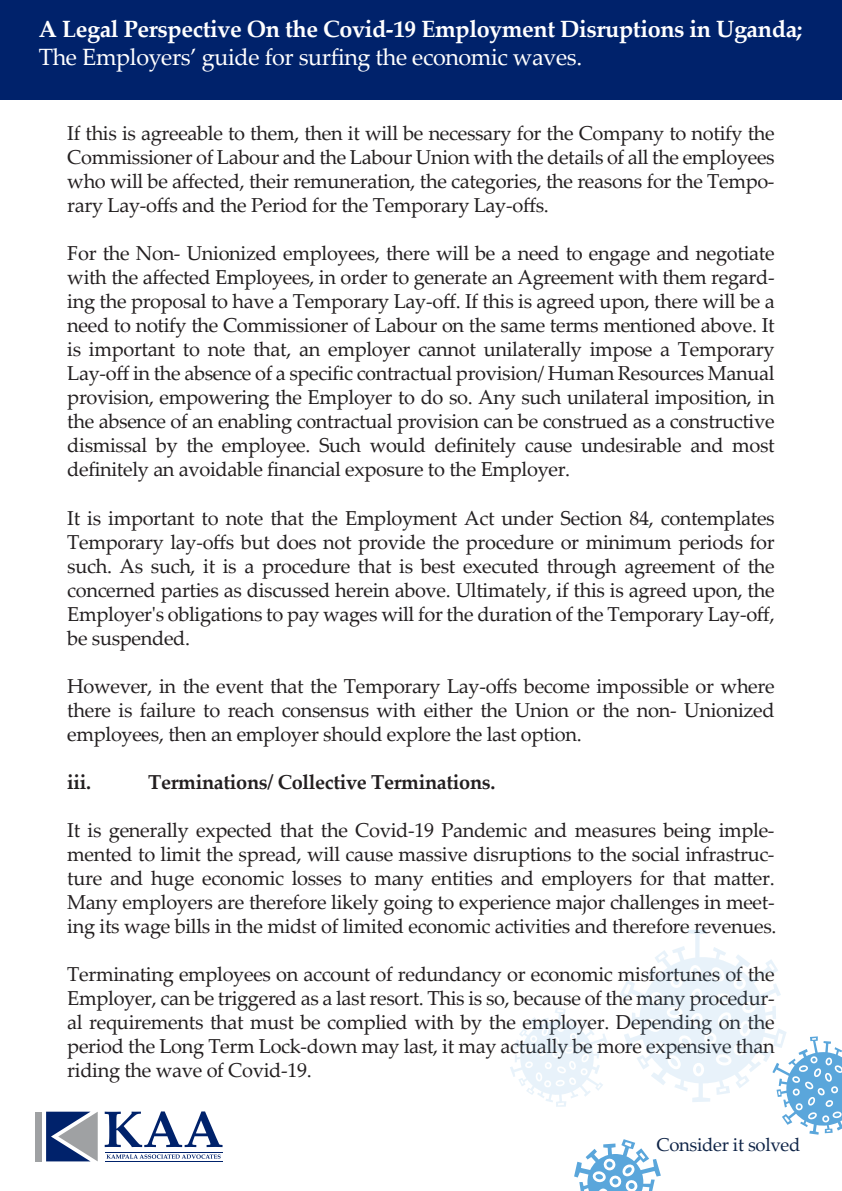
<style>
.page{position:relative;width:842px;height:1191px;background:#fff}
.page>*{position:absolute;margin:0;border:0;box-sizing:border-box;transform-origin:0 0}
.t1{font:700 23.6px "Palatino Linotype";letter-spacing:-.015em;color:#fff}
.t2{font:23.6px "Palatino Linotype";letter-spacing:-.015em;color:#fff}
.t3{font:20.2px/24px "Palatino Linotype";letter-spacing:-.015em;color:#231f20;text-align:justify}
.t4{font:700 20.2px "Palatino Linotype";letter-spacing:-.015em;color:#231f20}
.t5{font:18.6px "Palatino Linotype";letter-spacing:-.015em;color:#0f2447}
</style>
<div class="page">
<svg style="left:105px;top:1111px;width:118px;height:36px"></svg>
<hr style="left:105px;top:1151px;width:117px;height:1px;background:#00226b">
<hr style="left:105px;top:1161px;width:117px;height:1px;background:#00226b">
<svg style="left:107px;top:1154px;width:114px;height:4px"></svg>
<div style="left:35px;top:1111px;width:7px;height:50px;background:#9fa1a3"></div>
<svg style="left:46px;top:1111px;width:52px;height:50px"></svg>
<div style="left:0;top:0;width:842px;height:100px;background:#00226b"></div>
<svg style="left:510px;top:929px;width:332px;height:262px"></svg>
<p class="t1" style="left:39px;top:12px;width:765px">A Legal Perspective On the Covid-19 Employment Disruptions in Uganda;</p>
<p class="t2" style="left:39px;top:40px;width:545px">The Employers’ guide for surfing the economic waves.</p>
<p class="t3" style="left:67px;top:121px;width:709px">If this is agreeable to them, then it will be necessary for the Company to notify the Commissioner of Labour and the Labour Union with the details of all the employees who will be affected, their remuneration, the categories, the reasons for the Tempo&shy;rary Lay-offs and the Period for the Temporary Lay-offs.</p>
<p class="t3" style="left:67px;top:241px;width:709px">For the Non- Unionized employees, there will be a need to engage and negotiate with the affected Employees, in order to generate an Agreement with them regard&shy;ing the proposal to have a Temporary Lay-off. If this is agreed upon, there will be a need to notify the Commissioner of Labour on the same terms mentioned above. It is important to note that, an employer cannot unilaterally impose a Temporary Lay-off in the absence of a specific contractual provision/ Human Resources Manual provision, empowering the Employer to do so. Any such unilateral imposition, in the absence of an enabling contractual provision can be construed as a constructive dismissal by the employee. Such would definitely cause undesirable and most definitely an avoidable financial exposure to the Employer.</p>
<p class="t3" style="left:67px;top:505px;width:709px">It is important to note that the Employment Act under Section 84, contemplates Temporary lay-offs but does not provide the procedure or minimum periods for such. As such, it is a procedure that is best executed through agreement of the concerned parties as discussed herein above. Ultimately, if this is agreed upon, the Employer's obligations to pay wages will for the duration of the Temporary Lay-off, be suspended.</p>
<p class="t3" style="left:67px;top:673px;width:709px">However, in the event that the Temporary Lay-offs become impossible or where there is failure to reach consensus with either the Union or the non- Unionized employees, then an employer should explore the last option.</p>
<p class="t4" style="left:67px;top:767px;width:25px">iii.</p>
<p class="t4" style="left:148px;top:767px;width:349px">Terminations/ Collective Terminations.</p>
<p class="t3" style="left:67px;top:817px;width:711px">It is generally expected that the Covid-19 Pandemic and measures being imple&shy;mented to limit the spread, will cause massive disruptions to the social infrastruc&shy;ture and huge economic losses to many entities and employers for that matter.<br>Many employers are therefore likely going to experience major challenges in meet&shy;ing its wage bills in the midst of limited economic activities and therefore revenues.</p>
<p class="t3" style="left:67px;top:961px;width:709px">Terminating employees on account of redundancy or economic misfortunes of the Employer, can be triggered as a last resort. This is so, because of the many procedur&shy;al requirements that must be complied with by the employer. Depending on the period the Long Term Lock-down may last, it may actually be more expensive than riding the wave of Covid-19.</p>
<p class="t5" style="left:656px;top:1131px;width:145px">Consider it solved</p>
</div>
